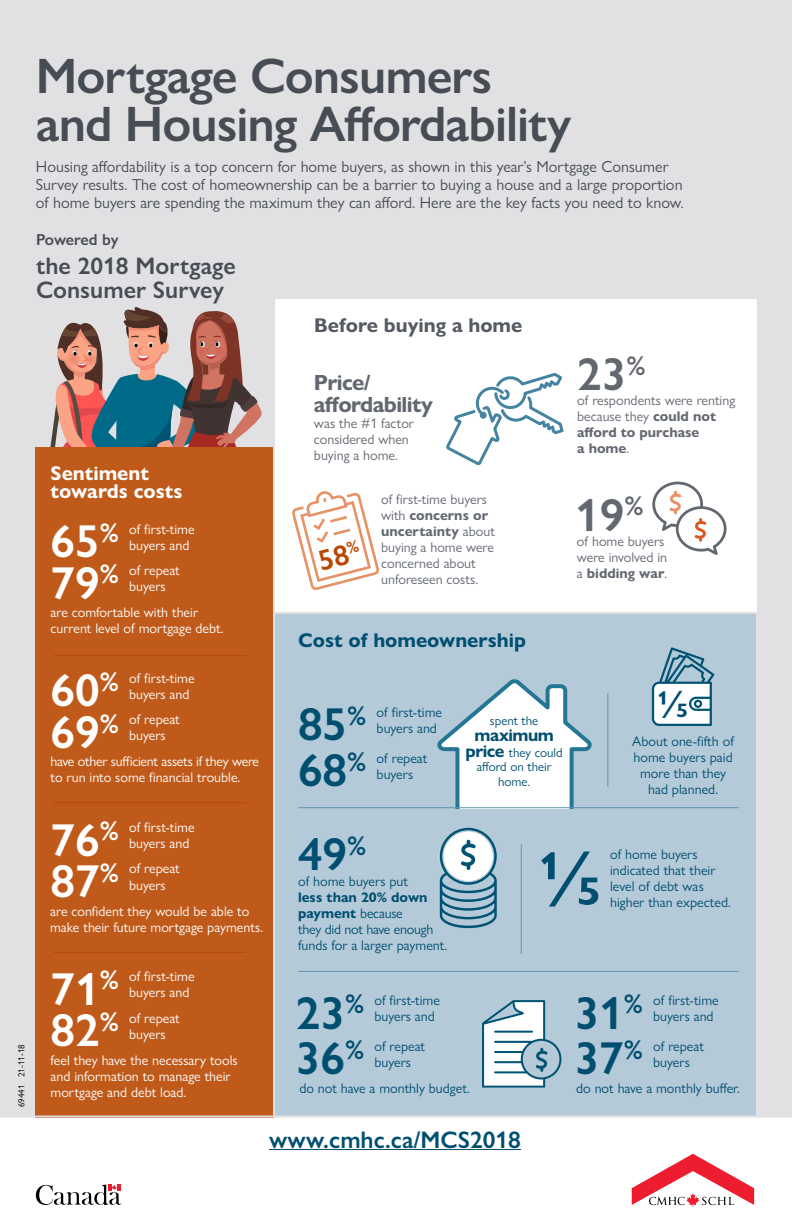
<style>
.page{position:relative;width:792px;height:1224px;background:#fff}
.page>*{position:absolute;margin:0;border:0;box-sizing:border-box;transform-origin:0 0}
.t1{font:600 76.8px "Gill Sans Nova";color:#004f71}
.H1_Heading{font:600 50px/48px "Gill Sans Nova";letter-spacing:-.02em;color:#474c55}
.t2{font:600 46.4px "Gill Sans Nova";color:#626770}
.t3{font:600 46.4px "Gill Sans Nova";color:#004f71}
.t4{font:600 37.8px "Gill Sans Nova";color:#004f71}
.H1_Heading-2{font:600 24px/24px "Gill Sans Nova";color:#474c55}
.P_CTA{font:600 24px "Gill Sans Nova";color:#004f71}
.t5{font:700 22px/22px "Gill Sans Nova";letter-spacing:-.03em;color:#626770}
.H2_Heading-White{font:700 20px/18px "Gill Sans Nova";color:#fff}
.H2_Heading-Blue{font:700 20px "Gill Sans Nova";color:#004f71}
.H2_Heading-Steel{font:700 20px "Gill Sans Nova";color:#545962}
.t6{font:700 17.3px "Gill Sans Nova";letter-spacing:-.03em;color:#004f71}
.P_Intro{font:16px/18px "Gill Sans Nova";color:#474c55}
.H1_Heading-3{font:600 16px "Gill Sans Nova";letter-spacing:-.015em;color:#474c55}
.t7{font:14px/16px "Gill Sans Nova";color:#fff}
.t8{font:14px/16px "Gill Sans Nova";color:#004f71}
.t9{font:14px/16px "Gill Sans Nova";color:#626770}
.t10{font:13px/14.4px "Gill Sans Nova";color:#004f71;text-align:center}
.P_OPIMS{font:9px "Gill Sans Nova";color:#000}
.s1{font-weight:600;font-size:46.4px}
.s2{font-weight:600;font-size:27px}
.s3{font-weight:700}
.s4{font-weight:700;font-size:17.3px}
</style>
<div class="page">
<div style="left:0;top:0;width:792px;height:1117px;background:#e1e1e4"></div>
<svg style="left:50px;top:307px;width:212px;height:140px"></svg>
<div style="left:273px;top:299px;width:483px;height:314px;background:#fff"></div>
<div style="left:36px;top:447px;width:238px;height:671px;background:#c05a1a"></div>
<div style="left:274px;top:613px;width:482px;height:504px;background:#b5cad8"></div>
<svg style="left:632px;top:1154px;width:122px;height:53px"></svg>
<svg style="left:36px;top:1185px;width:85px;height:20px"></svg>
<hr style="left:0;top:1116px;width:792px;height:2px;background:#e1e1e4">
<svg style="left:652px;top:647px;width:63px;height:79px"></svg>
<svg style="left:438px;top:827px;width:59px;height:102px"></svg>
<hr style="left:274px;top:612px;width:494px;height:2px;background:#e1e1e4">
<svg style="left:437px;top:679px;width:155px;height:128px"></svg>
<svg style="left:446px;top:372px;width:118px;height:94px"></svg>
<hr style="left:273px;top:279px;width:2px;height:837px;background:#e1e1e4">
<svg style="left:652px;top:481px;width:75px;height:74px"></svg>
<svg style="left:482px;top:1000px;width:79px;height:88px"></svg>
<hr style="left:298px;top:807px;width:441px;height:1px;background:#6094ae">
<hr style="left:54px;top:655px;width:192px;height:1px;background:#b94700">
<hr style="left:54px;top:802px;width:192px;height:1px;background:#b94700">
<hr style="left:54px;top:952px;width:192px;height:1px;background:#b94700">
<hr style="left:298px;top:971px;width:441px;height:1px;background:#6094ae">
<hr style="left:607px;top:693px;width:1px;height:94px;background:#6094ae">
<hr style="left:521px;top:844px;width:1px;height:110px;background:#6094ae">
<hr style="left:269px;top:1149px;width:252px;height:1px;background:#004f71">
<svg style="left:292px;top:491px;width:88px;height:99px"></svg>
<p class="P_OPIMS" style="left:16px;top:1107px;width:64px;rotate:-90deg">69441 21-11-18</p>
<h1 class="H1_Heading" style="left:36px;top:52px;width:537px">Mortgage Consumers and Housing Affordability</h1>
<p class="P_Intro" style="left:36px;top:157px;width:650px">Housing affordability is a top concern for home buyers, as shown in this year’s Mortgage Consumer<br>Survey results. The cost of homeownership can be a barrier to buying a house and a large proportion of home buyers are spending the maximum they can afford. Here are the key facts you need to know.</p>
<h1 class="H1_Heading-3" style="left:36px;top:230px;width:84px">Powered by</h1>
<h1 class="H1_Heading-2" style="left:36px;top:253px;width:201px">the 2018 Mortgage<br>Consumer Survey</h1>
<h2 class="H2_Heading-White" style="left:51px;top:464px;width:133px">Sentiment towards costs</h2>
<p class="t7" style="left:129px;top:521px;width:67px;text-indent:-79px"><span class="s1">65</span><span class="s2">%</span> of first-time buyers and</p>
<p class="t7" style="left:129px;top:562px;width:52px;text-indent:-79px"><span class="s1">79</span><span class="s2">%</span> of repeat buyers</p>
<p class="t7" style="left:51px;top:604px;width:174px">are comfortable with their current level of mortgage debt.</p>
<p class="t7" style="left:129px;top:670px;width:67px;text-indent:-79px"><span class="s1">60</span><span class="s2">%</span> of first-time buyers and</p>
<p class="t7" style="left:129px;top:711px;width:52px;text-indent:-79px"><span class="s1">69</span><span class="s2">%</span> of repeat buyers</p>
<p class="t7" style="left:51px;top:754px;width:210px">have other sufficient assets if they were to run into some financial trouble.</p>
<p class="t7" style="left:129px;top:819px;width:67px;text-indent:-79px"><span class="s1">76</span><span class="s2">%</span> of first-time buyers and</p>
<p class="t7" style="left:129px;top:861px;width:52px;text-indent:-79px"><span class="s1">87</span><span class="s2">%</span> of repeat buyers</p>
<p class="t7" style="left:50px;top:903px;width:214px">are confident they would be able to make their future mortgage payments.</p>
<p class="t7" style="left:129px;top:968px;width:67px;text-indent:-79px"><span class="s1">71</span><span class="s2">%</span> of first-time buyers and</p>
<p class="t7" style="left:129px;top:1010px;width:52px;text-indent:-79px"><span class="s1">82</span><span class="s2">%</span> of repeat buyers</p>
<p class="t7" style="left:51px;top:1052px;width:189px">feel they have the necessary tools and information to manage their mortgage and debt load.</p>
<h2 class="H2_Heading-Steel" style="left:314px;top:313px;width:210px">Before buying a home</h2>
<p class="t5" style="left:314px;top:371px;width:121px">Price/ affordability</p>
<p class="t9" style="left:314px;top:415px;width:102px">was the #1 factor considered when buying a home.</p>
<p class="t9" style="left:381px;top:491px;width:115px">of first-time buyers with <span class="s3">concerns or uncertainty</span> about buying a home were concerned about unforeseen costs.</p>
<p class="t2" style="left:577px;top:346px;width:70px">23<sup>%</sup></p>
<p class="t9" style="left:577px;top:392px;width:159px">of respondents were renting because they <span class="s3">could not afford to purchase<br>a home</span>.</p>
<p class="t2" style="left:575px;top:486px;width:70px">19<sup>%</sup></p>
<p class="t9" style="left:577px;top:533px;width:92px">of home buyers were involved in a <span class="s3">bidding war</span>.</p>
<h2 class="H2_Heading-Blue" style="left:298px;top:627px;width:229px">Cost of homeownership</h2>
<p class="t8" style="left:377px;top:704px;width:67px;text-indent:-79px"><span class="s1">85</span><span class="s2">%</span> of first-time buyers and</p>
<p class="t8" style="left:377px;top:750px;width:52px;text-indent:-79px"><span class="s1">68</span><span class="s2">%</span> of repeat buyers</p>
<p class="t10" style="left:490px;top:713px;width:50px">spent the</p>
<p class="t6" style="left:475px;top:724px;width:81px">maximum</p>
<p class="t10" style="left:466px;top:745px;width:99px"><span class="s4">price</span> they could afford on their home.</p>
<h3 class="t4" style="left:657px;top:680px;width:33px">1/5</h3>
<p class="t8" style="left:632px;top:733px;width:103px;text-align:center">About one-fifth of home buyers paid more than they had planned.</p>
<p class="t3" style="left:298px;top:826px;width:70px">49<sup>%</sup></p>
<p class="t8" style="left:298px;top:874px;width:151px">of home buyers put<br><span class="s3">less than 20% down payment</span> because<br>they did not have enough funds for a larger payment.</p>
<p class="t1" style="left:537px;top:831px;width:66px">1/5</p>
<p class="t8" style="left:610px;top:846px;width:107px">of home buyers indicated that their level of debt was</p>
<p class="t8" style="left:610px;top:894px;width:122px">higher than expected.</p>
<p class="t8" style="left:374px;top:992px;width:67px;text-indent:-79px"><span class="s1">23</span><span class="s2">%</span> of first-time buyers and</p>
<p class="t8" style="left:653px;top:992px;width:67px;text-indent:-79px"><span class="s1">31</span><span class="s2">%</span> of first-time buyers and</p>
<p class="t8" style="left:374px;top:1038px;width:52px;text-indent:-79px"><span class="s1">36</span><span class="s2">%</span> of repeat buyers</p>
<p class="t8" style="left:653px;top:1038px;width:52px;text-indent:-79px"><span class="s1">37</span><span class="s2">%</span> of repeat buyers</p>
<p class="t8" style="left:299px;top:1080px;width:172px">do not have a monthly budget.</p>
<p class="t8" style="left:576px;top:1080px;width:165px">do not have a monthly buffer.</p>
<p class="P_CTA" style="left:269px;top:1125px;width:253px">www.cmhc.ca/MCS2018</p>
</div>
